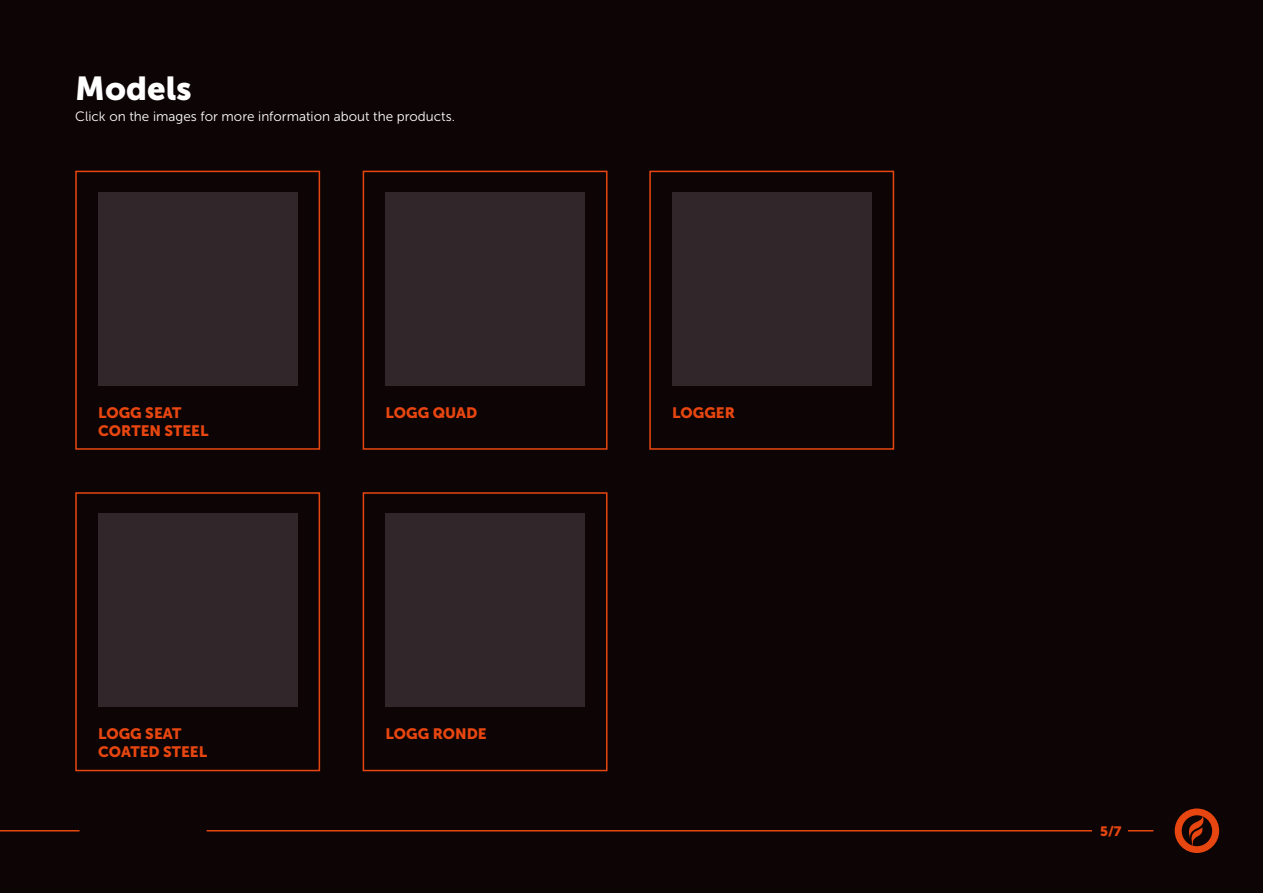
<style>
.page{position:relative;width:1263px;height:893px;background:#0d0405}
.page>*{position:absolute;margin:0;border:0;box-sizing:border-box;transform-origin:0 0}
.t1{font:33px "Museo Sans 900";color:#fff}
.t2{font:15px/18px "Museo Sans 900";color:#e84610}
.t3{font:13.5px "Museo Sans 300";color:#fff}
.t4{font:13.5px "Museo Sans 900";color:#e84610}
</style>
<div class="page">
<svg style="left:1128px;top:830px;width:25px;height:1px"></svg>
<hr style="left:0;top:830px;width:80px;height:1px;background:#e84610">
<svg style="left:1175px;top:808px;width:44px;height:45px"></svg>
<hr style="left:207px;top:830px;width:885px;height:1px;background:#e84610">
<div style="left:649px;top:171px;width:245px;height:279px;border:2px solid #e84610"></div>
<div style="left:363px;top:171px;width:244px;height:279px;border:2px solid #e84610"></div>
<div style="left:363px;top:492px;width:244px;height:279px;border:2px solid #e84610"></div>
<div style="left:75px;top:171px;width:245px;height:279px;border:2px solid #e84610"></div>
<div style="left:75px;top:492px;width:245px;height:279px;border:2px solid #e84610"></div>
<div style="left:672px;top:192px;width:199px;height:193px;background:#31272b"></div>
<div style="left:385px;top:192px;width:200px;height:193px;background:#31272b"></div>
<div style="left:385px;top:513px;width:200px;height:194px;background:#31272b"></div>
<div style="left:98px;top:192px;width:199px;height:193px;background:#31272b"></div>
<div style="left:98px;top:513px;width:199px;height:194px;background:#31272b"></div>
<h1 class="t1" style="left:75px;top:70px;width:118px">Models</h1>
<p class="t3" style="left:75px;top:109px;width:381px">Click on the images for more information about the products.</p>
<p class="t2" style="left:98px;top:403px;width:112px">LOGG SEAT<br>CORTEN STEEL</p>
<p class="t2" style="left:98px;top:725px;width:111px">LOGG SEAT<br>COATED STEEL</p>
<p class="t2" style="left:385px;top:403px;width:93px">LOGG QUAD</p>
<p class="t2" style="left:672px;top:403px;width:64px">LOGGER</p>
<p class="t2" style="left:385px;top:725px;width:103px">LOGG RONDE</p>
<p class="t4" style="left:1100px;top:823px;width:23px">5/7</p>
</div>
